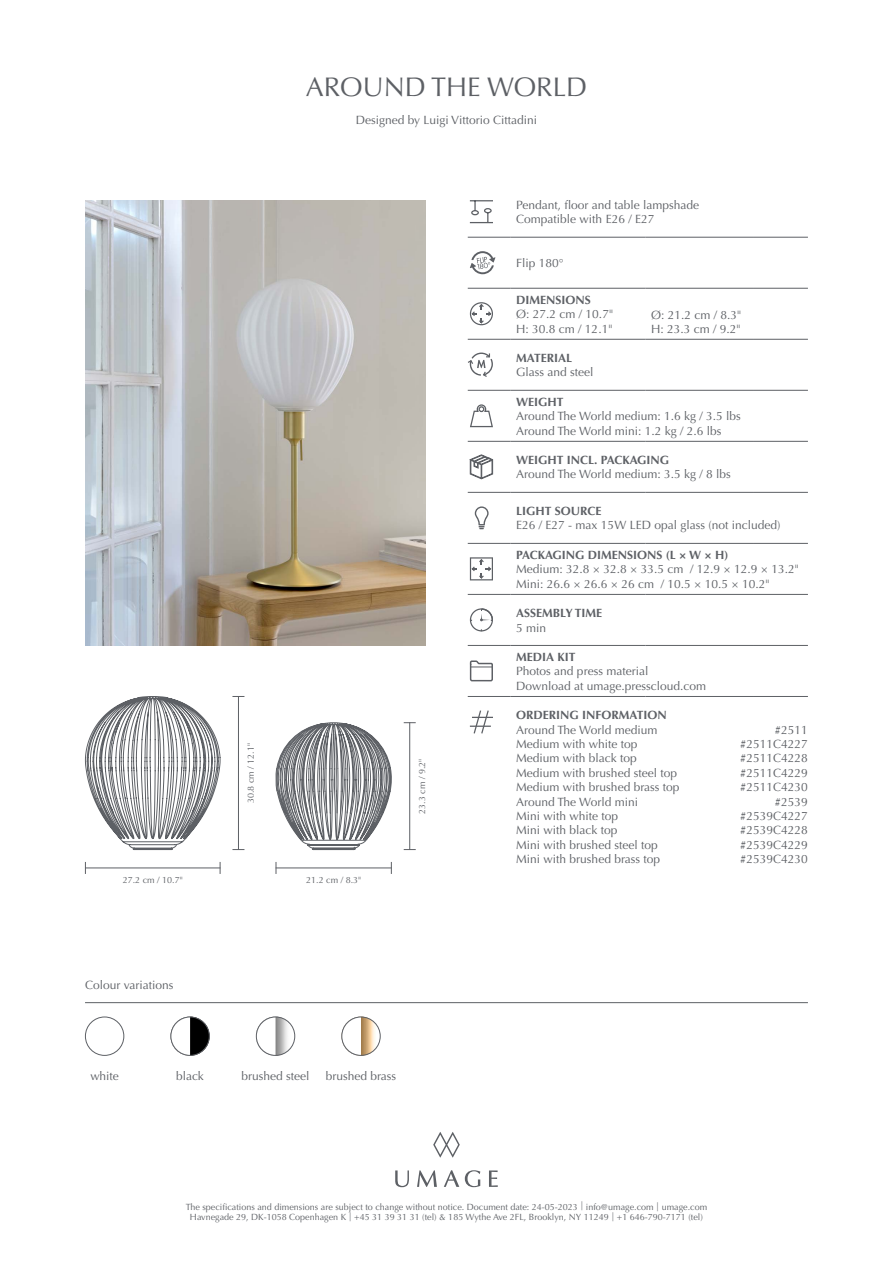
<style>
.page{position:relative;width:893px;height:1263px;background:#fff}
.page>*{position:absolute;margin:0;border:0;box-sizing:border-box;transform-origin:0 0}
.t1{font:27px "Optima LT Std";color:#5d6065}
.t2{font:12px/14.4px "Optima LT Std";color:#5d6065}
.t3{font:700 12px "Optima LT Std";color:#5d6065}
.t4{font:9px/10.8px "Optima LT Std";color:#5d6065;text-align:center}
</style>
<div class="page">
<svg style="left:489px;top:1170px;width:9px;height:17px"></svg>
<svg style="left:433px;top:1132px;width:27px;height:25px"></svg>
<svg style="left:395px;top:1170px;width:14px;height:17px"></svg>
<svg style="left:417px;top:1170px;width:20px;height:17px"></svg>
<svg style="left:444px;top:1170px;width:15px;height:17px"></svg>
<svg style="left:465px;top:1170px;width:15px;height:17px"></svg>
<hr style="left:85px;top:1002px;width:723px;height:1px;background:#5d6065">
<img style="left:85px;top:200px;width:340px;height:446px">
<hr style="left:468px;top:237px;width:42px;height:1px;background:#5d6065">
<hr style="left:510px;top:237px;width:135px;height:1px;background:#5d6065">
<hr style="left:645px;top:237px;width:108px;height:1px;background:#5d6065">
<hr style="left:753px;top:237px;width:55px;height:1px;background:#5d6065">
<hr style="left:468px;top:288px;width:42px;height:1px;background:#5d6065">
<hr style="left:510px;top:288px;width:135px;height:1px;background:#5d6065">
<hr style="left:645px;top:288px;width:108px;height:1px;background:#5d6065">
<hr style="left:753px;top:288px;width:55px;height:1px;background:#5d6065">
<hr style="left:468px;top:339px;width:42px;height:1px;background:#5d6065">
<hr style="left:510px;top:339px;width:135px;height:1px;background:#5d6065">
<hr style="left:645px;top:339px;width:108px;height:1px;background:#5d6065">
<hr style="left:753px;top:339px;width:55px;height:1px;background:#5d6065">
<hr style="left:468px;top:390px;width:42px;height:1px;background:#5d6065">
<hr style="left:510px;top:390px;width:135px;height:1px;background:#5d6065">
<hr style="left:645px;top:390px;width:108px;height:1px;background:#5d6065">
<hr style="left:753px;top:390px;width:55px;height:1px;background:#5d6065">
<hr style="left:468px;top:441px;width:42px;height:1px;background:#5d6065">
<hr style="left:510px;top:441px;width:135px;height:1px;background:#5d6065">
<hr style="left:645px;top:441px;width:108px;height:1px;background:#5d6065">
<hr style="left:753px;top:441px;width:55px;height:1px;background:#5d6065">
<hr style="left:468px;top:492px;width:42px;height:1px;background:#5d6065">
<hr style="left:510px;top:492px;width:135px;height:1px;background:#5d6065">
<hr style="left:645px;top:492px;width:108px;height:1px;background:#5d6065">
<hr style="left:753px;top:492px;width:55px;height:1px;background:#5d6065">
<hr style="left:468px;top:543px;width:42px;height:1px;background:#5d6065">
<hr style="left:510px;top:543px;width:135px;height:1px;background:#5d6065">
<hr style="left:645px;top:543px;width:108px;height:1px;background:#5d6065">
<hr style="left:753px;top:543px;width:55px;height:1px;background:#5d6065">
<hr style="left:468px;top:594px;width:42px;height:1px;background:#5d6065">
<hr style="left:510px;top:594px;width:135px;height:1px;background:#5d6065">
<hr style="left:645px;top:594px;width:108px;height:1px;background:#5d6065">
<hr style="left:753px;top:594px;width:55px;height:1px;background:#5d6065">
<hr style="left:468px;top:645px;width:42px;height:1px;background:#5d6065">
<hr style="left:510px;top:645px;width:135px;height:1px;background:#5d6065">
<hr style="left:645px;top:645px;width:108px;height:1px;background:#5d6065">
<hr style="left:753px;top:645px;width:55px;height:1px;background:#5d6065">
<hr style="left:468px;top:696px;width:42px;height:1px;background:#5d6065">
<hr style="left:510px;top:696px;width:135px;height:1px;background:#5d6065">
<hr style="left:645px;top:696px;width:108px;height:1px;background:#5d6065">
<hr style="left:753px;top:696px;width:55px;height:1px;background:#5d6065">
<svg style="left:470px;top:200px;width:23px;height:23px"></svg>
<div style="left:484px;top:208px;width:8px;height:5px;border:1px solid #5d6065;border-radius:50%"></div>
<svg style="left:470px;top:251px;width:25px;height:23px"></svg>
<svg style="left:470px;top:302px;width:23px;height:23px"></svg>
<svg style="left:468px;top:353px;width:25px;height:24px"></svg>
<svg style="left:470px;top:404px;width:23px;height:24px"></svg>
<svg style="left:469px;top:454px;width:24px;height:26px"></svg>
<svg style="left:475px;top:506px;width:14px;height:23px"></svg>
<svg style="left:470px;top:557px;width:23px;height:23px"></svg>
<svg style="left:470px;top:608px;width:23px;height:23px"></svg>
<svg style="left:469px;top:660px;width:24px;height:22px"></svg>
<svg style="left:472px;top:710px;width:21px;height:24px"></svg>
<hr style="left:470px;top:725px;width:21px;height:2px;background:#5d6065">
<svg style="left:220px;top:862px;width:1px;height:12px"></svg>
<hr style="left:85px;top:867px;width:135px;height:1px;background:#5d6065">
<hr style="left:276px;top:867px;width:116px;height:1px;background:#5d6065">
<svg style="left:391px;top:862px;width:1px;height:12px"></svg>
<hr style="left:238px;top:696px;width:1px;height:154px;background:#5d6065">
<hr style="left:409px;top:722px;width:1px;height:128px;background:#5d6065">
<svg style="left:404px;top:722px;width:12px;height:1px"></svg>
<svg style="left:341px;top:1016px;width:40px;height:40px"></svg>
<svg style="left:170px;top:1018px;width:40px;height:38px"></svg>
<div style="left:170px;top:1016px;width:40px;height:40px;border:1px solid #5d6065;border-radius:50%"></div>
<svg style="left:256px;top:1018px;width:39px;height:38px"></svg>
<div style="left:256px;top:1016px;width:39px;height:40px;border:1px solid #5d6065;border-radius:50%"></div>
<div style="left:85px;top:1016px;width:39px;height:40px;border:1px solid #5d6065;border-radius:50%"></div>
<div style="left:341px;top:1016px;width:40px;height:40px;border:1px solid #5d6065;border-radius:50%"></div>
<svg style="left:276px;top:722px;width:116px;height:128px"></svg>
<svg style="left:85px;top:696px;width:136px;height:154px"></svg>
<p class="t4" style="left:246px;top:803px;width:62px;rotate:-90deg">30.8 cm / 12.1"</p>
<h1 class="t1" style="left:306px;top:71px;width:283px">AROUND THE WORLD</h1>
<p class="t2" style="left:356px;top:113px;width:183px">Designed by Luigi Vittorio Cittadini</p>
<p class="t4" style="left:417px;top:814px;width:57px;rotate:-90deg">23.3 cm / 9.2"</p>
<p class="t2" style="left:516px;top:198px;width:184px">Pendant, floor and table lampshade<br>Compatible with E26 / E27</p>
<p class="t2" style="left:516px;top:256px;width:49px">Flip 180°</p>
<p class="t3" style="left:516px;top:293px;width:76px">DIMENSIONS</p>
<p class="t2" style="left:516px;top:307px;width:98px">Ø: 27.2 cm / 10.7"<br>H: 30.8 cm / 12.1"</p>
<p class="t2" style="left:651px;top:308px;width:92px">Ø: 21.2 cm / 8.3"<br>H: 23.3 cm / 9.2"</p>
<p class="t3" style="left:516px;top:351px;width:58px">MATERIAL</p>
<p class="t2" style="left:516px;top:365px;width:79px">Glass and steel</p>
<p class="t3" style="left:516px;top:395px;width:49px">WEIGHT</p>
<p class="t2" style="left:516px;top:409px;width:226px">Around The World medium: 1.6 kg / 3.5 lbs<br>Around The World mini: 1.2 kg / 2.6 lbs</p>
<p class="t3" style="left:516px;top:453px;width:154px">WEIGHT INCL. PACKAGING</p>
<p class="t2" style="left:516px;top:467px;width:216px">Around The World medium: 3.5 kg / 8 lbs</p>
<p class="t3" style="left:516px;top:504px;width:87px">LIGHT SOURCE</p>
<p class="t2" style="left:516px;top:518px;width:266px">E26 / E27 - max 15W LED opal glass (not included)</p>
<p class="t3" style="left:516px;top:548px;width:214px">PACKAGING DIMENSIONS (L × W × H)</p>
<p class="t2" style="left:516px;top:562px;width:284px">Medium: 32.8 × 32.8 × 33.5 cm / 12.9 × 12.9 × 13.2"<br>Mini: 26.6 × 26.6 × 26 cm / 10.5 × 10.5 × 10.2"</p>
<p class="t3" style="left:516px;top:606px;width:88px">ASSEMBLY TIME</p>
<p class="t2" style="left:516px;top:620px;width:32px">5 min</p>
<p class="t3" style="left:516px;top:650px;width:61px">MEDIA KIT</p>
<p class="t2" style="left:516px;top:664px;width:191px">Photos and press material<br>Download at umage.presscloud.com</p>
<p class="t3" style="left:516px;top:708px;width:152px">ORDERING INFORMATION</p>
<p class="t2" style="left:516px;top:722px;width:165px">Around The World medium<br>Medium with white top<br>Medium with black top<br>Medium with brushed steel top<br>Medium with brushed brass top<br>Around The World mini<br>Mini with white top<br>Mini with black top<br>Mini with brushed steel top<br>Mini with brushed brass top</p>
<p class="t2" style="left:775px;top:722px;width:35px">#2511</p>
<p class="t2" style="left:740px;top:737px;width:70px;text-align:right">#2511C4227 #2511C4228 #2511C4229 #2511C4230 #2539 #2539C4227 #2539C4228 #2539C4229 #2539C4230</p>
<p class="t4" style="left:123px;top:875px;width:62px">27.2 cm / 10.7"</p>
<p class="t4" style="left:306px;top:875px;width:57px">21.2 cm / 8.3"</p>
<p class="t2" style="left:85px;top:978px;width:90px">Colour variations</p>
<p class="t2" style="left:90px;top:1069px;width:30px">white</p>
<p class="t2" style="left:176px;top:1069px;width:29px">black</p>
<p class="t2" style="left:242px;top:1069px;width:70px">brushed steel</p>
<p class="t2" style="left:326px;top:1069px;width:72px">brushed brass</p>
<p class="t4" style="left:186px;top:1201px;width:523px">The specifications and dimensions are subject to change without notice. Document date: 24-05-2023 | info@umage.com | umage.com<br>Havnegade 29, DK-1058 Copenhagen K | +45 31 39 31 31 (tel) &amp; 185 Wythe Ave 2FL, Brooklyn, NY 11249 | +1 646-790-7171 (tel)</p>
</div>
